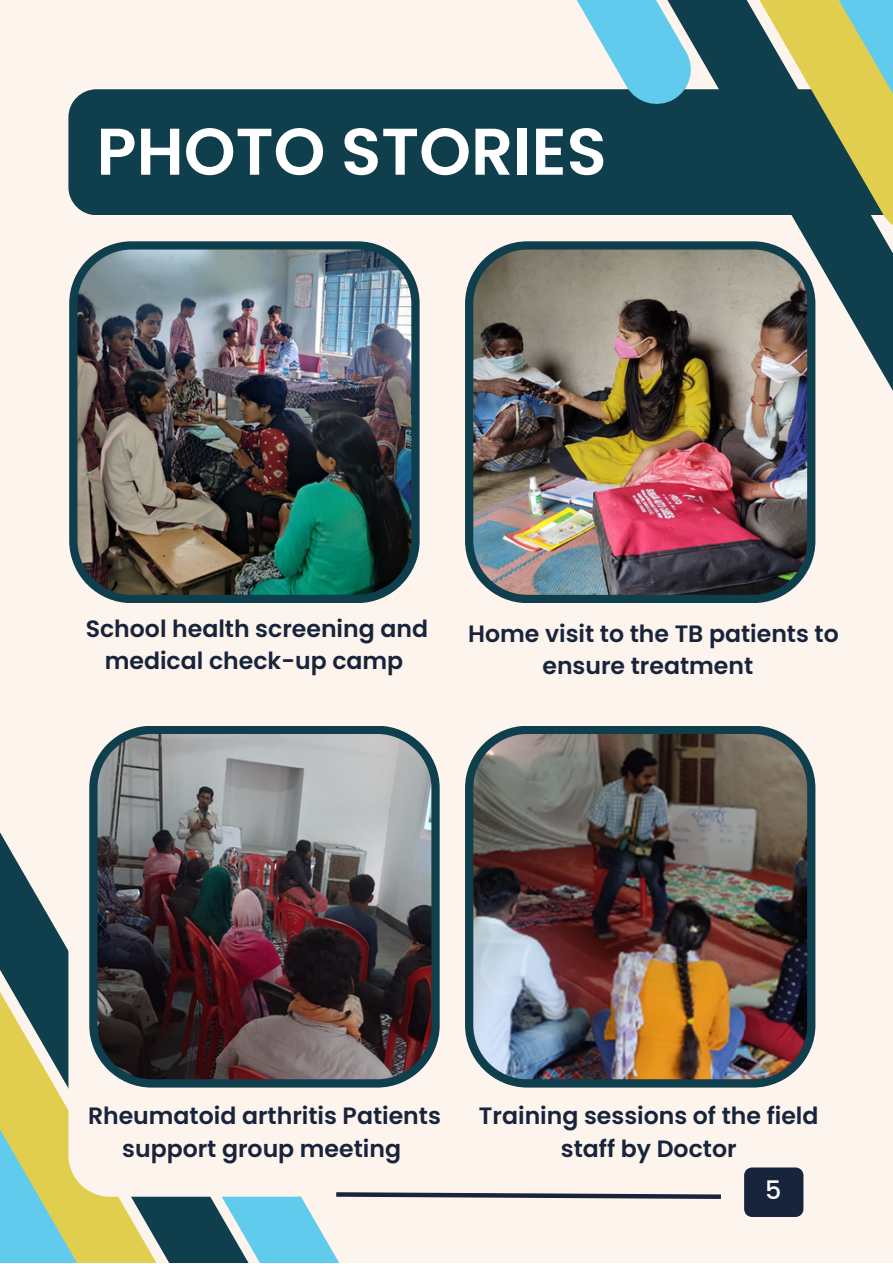
<style>
.page{position:relative;width:893px;height:1264px;background:#fff}
.page>*{position:absolute;margin:0;border:0;box-sizing:border-box;transform-origin:0 0}
.t1{font:600 65.85px "Poppins";color:#fff}
.t2{font:500 25.5px "Poppins";color:#fff}
.t3{font:600 23.55px/32.5px "Poppins";color:#18243b;text-align:center}
</style>
<div class="page">
<div style="left:0;top:0;width:892px;height:1262px;background:#fdf5ed"></div>
<svg style="left:0;top:832px;width:182px;height:430px"></svg>
<svg style="left:68px;top:899px;width:114px;height:297px"></svg>
<svg style="left:182px;top:1087px;width:543px;height:175px"></svg>
<div style="left:744px;top:1167px;width:59px;height:49px;background:#18243b"></div>
<div style="left:68px;top:89px;width:541px;height:126px;background:#0f3e4d"></div>
<svg style="left:609px;top:0;width:283px;height:413px;fill:#0f3e4d"></svg>
<svg style="left:518px;top:0;width:177px;height:109px"></svg>
<img style="left:69px;top:241px;width:350px;height:362px">
<img style="left:465px;top:241px;width:350px;height:362px">
<img style="left:89px;top:726px;width:350px;height:361px">
<img style="left:465px;top:726px;width:350px;height:361px">
<p class="t1" style="left:96px;top:105px;width:511px">PHOTO STORIES</p>
<p class="t3" style="left:86px;top:612px;width:344px">School health screening and medical check-up camp</p>
<p class="t3" style="left:468px;top:617px;width:372px">Home visit to the TB patients to ensure treatment</p>
<p class="t3" style="left:88px;top:1099px;width:354px">Rheumatoid arthritis Patients support group meeting</p>
<p class="t3" style="left:479px;top:1099px;width:341px">Training sessions of the field staff by Doctor</p>
<p class="t2" style="left:765px;top:1171px;width:18px">5</p>
</div>
